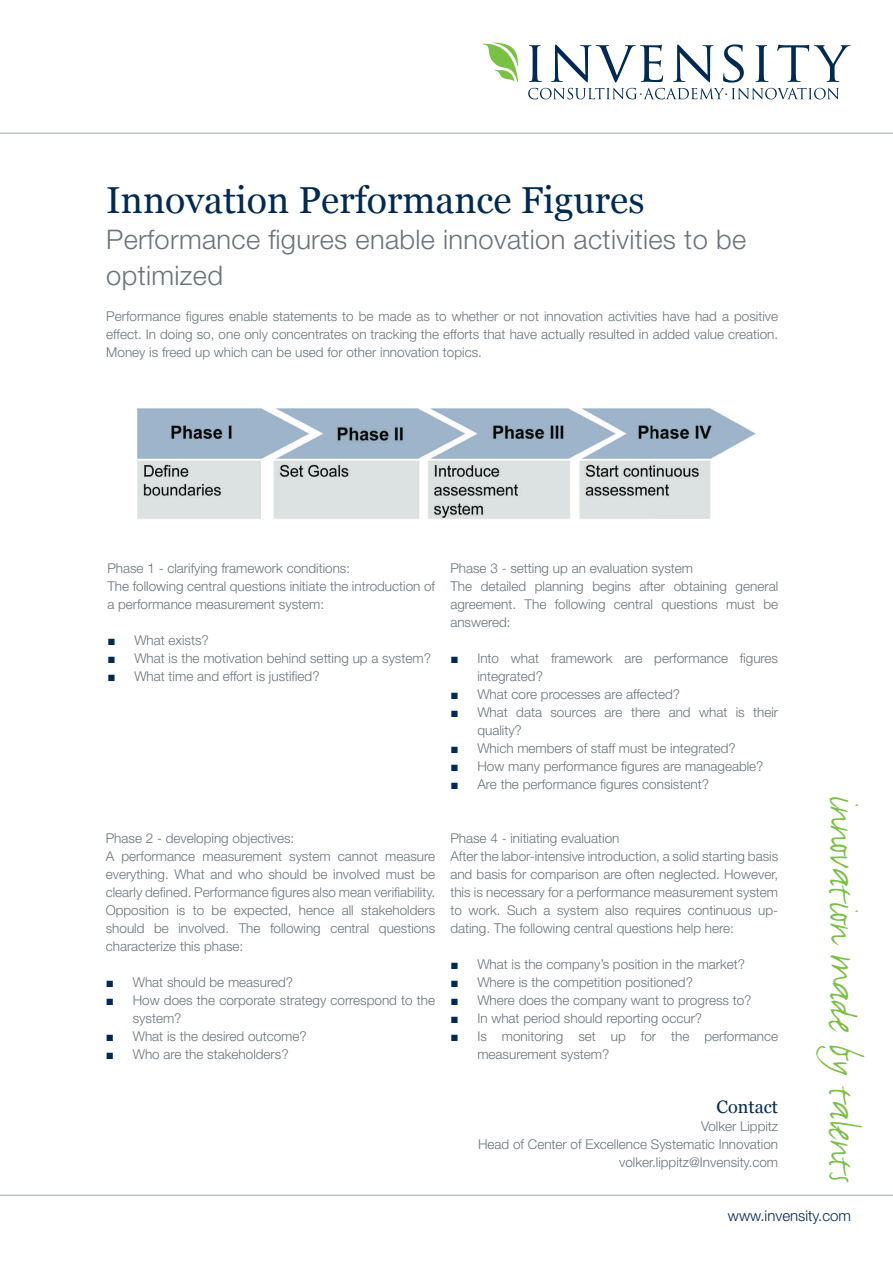
<style>
.page{position:relative;width:893px;height:1263px;background:#fff}
.page>*{position:absolute;margin:0;border:0;box-sizing:border-box;transform-origin:0 0}
.t1{font:45.15px "FF Justlefthand";letter-spacing:-.005em;color:#79c142}
.t2{font:37.5px "Georgia";color:#002a54}
.t3{font:300 27px/36px "Helvetica Neue LT Std";letter-spacing:.01em;color:#6a747b}
.t4{font:18px "Georgia";color:#002a54}
.t5{font:300 15px "Helvetica Neue LT Std";color:#002a54}
.t6{font:14.85px "Trajan Pro";color:#002953}
.t7{font:300 13.5px/18px "Helvetica Neue LT Std";color:#6a747b}
.s1{font-family:"Arial";font-weight:400;color:#002a54}
</style>
<div class="page">
<img style="left:137px;top:409px;width:619px;height:110px">
<hr style="left:0;top:1194px;width:893px;height:2px;background:#bcc3c8">
<hr style="left:0;top:132px;width:893px;height:2px;background:#bcc3c8">
<svg style="left:483px;top:43px;width:36px;height:39px"></svg>
<svg style="left:528px;top:44px;width:322px;height:55px"></svg>
<p class="t6" style="left:639px;top:80px;width:5px">.</p>
<p class="t6" style="left:724px;top:80px;width:5px">.</p>
<h2 class="t2" style="left:106px;top:179px;width:540px">Innovation Performance Figures</h2>
<h3 class="t3" style="left:106px;top:221px;width:641px">Performance figures enable innovation activities to be optimized</h3>
<p class="t7" style="left:106px;top:307px;width:673px;text-align:justify">Performance figures enable statements to be made as to whether or not innovation activities have had a positive effect. In doing so, one only concentrates on tracking the efforts that have actually resulted in added value creation.<br>Money is freed up which can be used for other innovation topics.</p>
<p class="t7" style="left:107px;top:559px;width:329px">Phase 1 - clarifying framework conditions:<br>The following central questions initiate the introduction of a performance measurement system:</p>
<p class="t7" style="left:107px;top:631px;width:103px"><span class="s1">■</span> What exists?</p>
<p class="t7" style="left:107px;top:649px;width:325px"><span class="s1">■</span> What is the motivation behind setting up a system?</p>
<p class="t7" style="left:107px;top:667px;width:214px"><span class="s1">■</span> What time and effort is justified?</p>
<p class="t7" style="left:106px;top:829px;width:331px">Phase 2 - developing objectives:<br>A performance measurement system cannot measure everything. What and who should be involved must be clearly defined. Performance figures also mean verifiability.<br>Opposition is to be expected, hence all stakeholders should be involved. The following central questions characterize this phase:</p>
<p class="t7" style="left:106px;top:973px;width:189px"><span class="s1">■</span> What should be measured?</p>
<p class="t7" style="left:133px;top:991px;width:304px;text-indent:-27px"><span class="s1">■</span> How does the corporate strategy correspond to the system?</p>
<p class="t7" style="left:106px;top:1027px;width:203px"><span class="s1">■</span> What is the desired outcome?</p>
<p class="t7" style="left:106px;top:1045px;width:184px"><span class="s1">■</span> Who are the stakeholders?</p>
<p class="t7" style="left:450px;top:559px;width:329px">Phase 3 - setting up an evaluation system<br>The detailed planning begins after obtaining general agreement. The following central questions must be answered:</p>
<p class="t7" style="left:477px;top:649px;width:302px;text-indent:-27px"><span class="s1">■</span> Into what framework are performance figures integrated?</p>
<p class="t7" style="left:450px;top:685px;width:231px"><span class="s1">■</span> What core processes are affected?</p>
<p class="t7" style="left:477px;top:703px;width:302px;text-indent:-27px"><span class="s1">■</span> What data sources are there and what is their quality?</p>
<p class="t7" style="left:450px;top:739px;width:287px"><span class="s1">■</span> Which members of staff must be integrated?</p>
<p class="t7" style="left:450px;top:757px;width:315px"><span class="s1">■</span> How many performance figures are manageable?</p>
<p class="t7" style="left:450px;top:775px;width:260px"><span class="s1">■</span> Are the performance figures consistent?</p>
<p class="t7" style="left:450px;top:829px;width:329px">Phase 4 - initiating evaluation<br>After the labor-intensive introduction, a solid starting basis and basis for comparison are often neglected. However, this is necessary for a performance measurement system to work. Such a system also requires continuous up&shy;dating. The following central questions help here:</p>
<p class="t7" style="left:450px;top:955px;width:296px"><span class="s1">■</span> What is the company’s position in the market?</p>
<p class="t7" style="left:450px;top:973px;width:244px"><span class="s1">■</span> Where is the competition positioned?</p>
<p class="t7" style="left:450px;top:991px;width:303px"><span class="s1">■</span> Where does the company want to progress to?</p>
<p class="t7" style="left:450px;top:1009px;width:253px"><span class="s1">■</span> In what period should reporting occur?</p>
<p class="t7" style="left:477px;top:1027px;width:302px;text-indent:-27px"><span class="s1">■</span> Is monitoring set up for the performance measurement system?</p>
<h3 class="t4" style="left:717px;top:1097px;width:63px">Contact</h3>
<p class="t7" style="left:478px;top:1117px;width:302px;text-align:right">Volker Lippitz<br>Head of Center of Excellence Systematic Innovation volker.lippitz@Invensity.com</p>
<h1 class="t1" style="left:872px;top:795px;width:391px;rotate:90deg">innovation made bytalents</h1>
<p class="t5" style="left:728px;top:1207px;width:125px">www.invensity.com</p>
</div>
